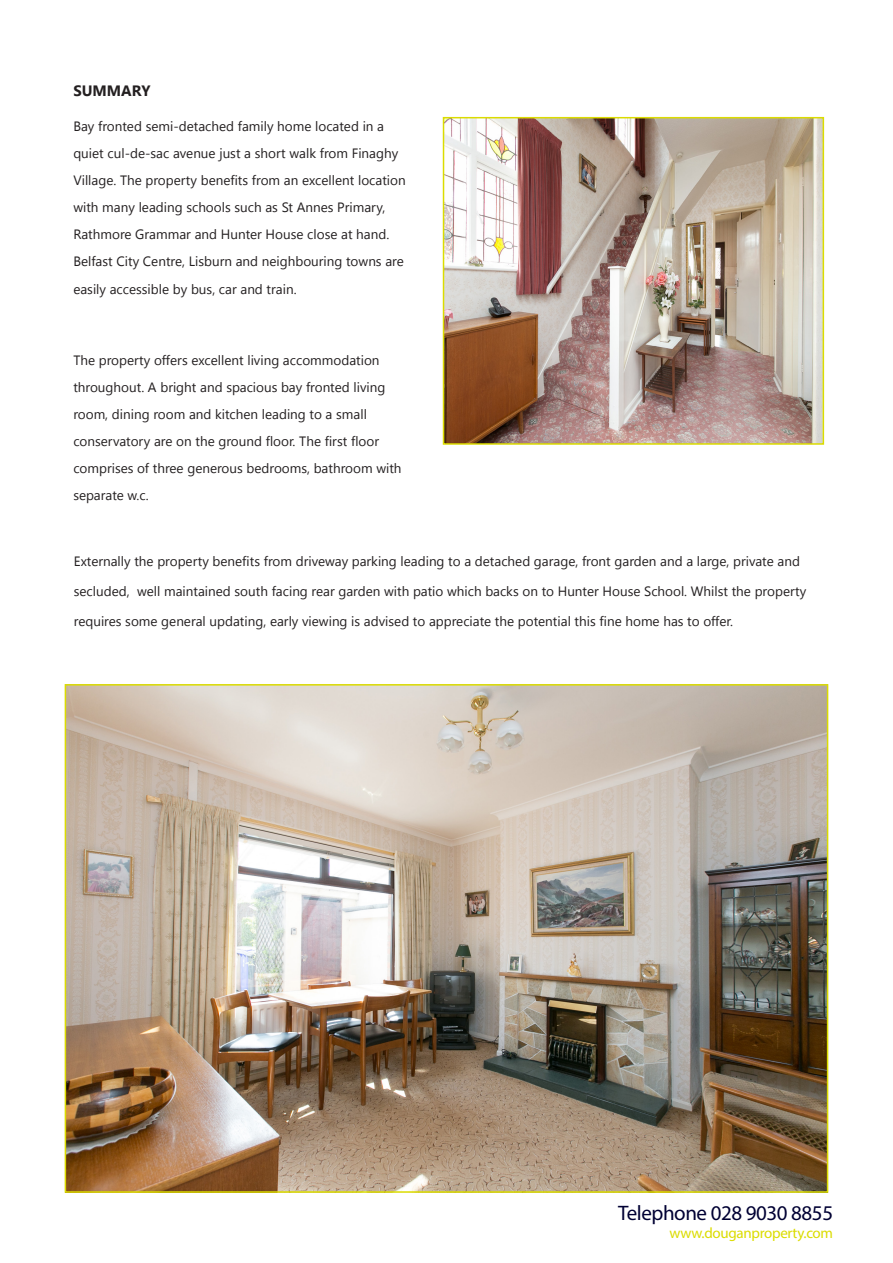
<style>
.page{position:relative;width:893px;height:1263px;background:#fff}
.page>*{position:absolute;margin:0;border:0;box-sizing:border-box;transform-origin:0 0}
.t1{font:21px "Myriad Pro";letter-spacing:-.02em;color:#003}
.t2{font:15px "Myriad Pro";letter-spacing:-.02em;color:#dbdc00}
.t3{font:700 15px "Segoe UI";color:#231f20}
.t4{font:13.5px/27px "Segoe UI";color:#231f20}
</style>
<div class="page">
<img style="left:68px;top:687px;width:757px;height:503px">
<img style="left:446px;top:120px;width:375px;height:322px">
<div style="left:443px;top:117px;width:381px;height:328px;border:2px solid #dbdc00"></div>
<p class="t3" style="left:73px;top:80px;width:79px">SUMMARY</p>
<p class="t4" style="left:73px;top:113px;width:334px">Bay fronted semi-detached family home located in a quiet cul-de-sac avenue just a short walk from Finaghy Village. The property benefits from an excellent location with many leading schools such as St Annes Primary, Rathmore Grammar and Hunter House close at hand.<br>Belfast City Centre, Lisburn and neighbouring towns are easily accessible by bus, car and train.</p>
<p class="t4" style="left:73px;top:346px;width:330px">The property offers excellent living accommodation throughout. A bright and spacious bay fronted living room, dining room and kitchen leading to a small conservatory are on the ground floor. The first floor comprises of three generous bedrooms, bathroom with separate w.c.</p>
<p class="t4" style="left:74px;top:547px;width:728px">Externally the property benefits from driveway parking leading to a detached garage, front garden and a large, private and</p>
<p class="t4" style="left:74px;top:577px;width:734px">secluded, well maintained south facing rear garden with patio which backs on to Hunter House School. Whilst the property</p>
<p class="t4" style="left:74px;top:607px;width:661px">requires some general updating, early viewing is advised to appreciate the potential this fine home has to offer.</p>
<p class="t1" style="left:618px;top:1199px;width:216px">Telephone 028 9030 8855</p>
<p class="t2" style="left:670px;top:1223px;width:165px">www.douganproperty.com</p>
</div>
